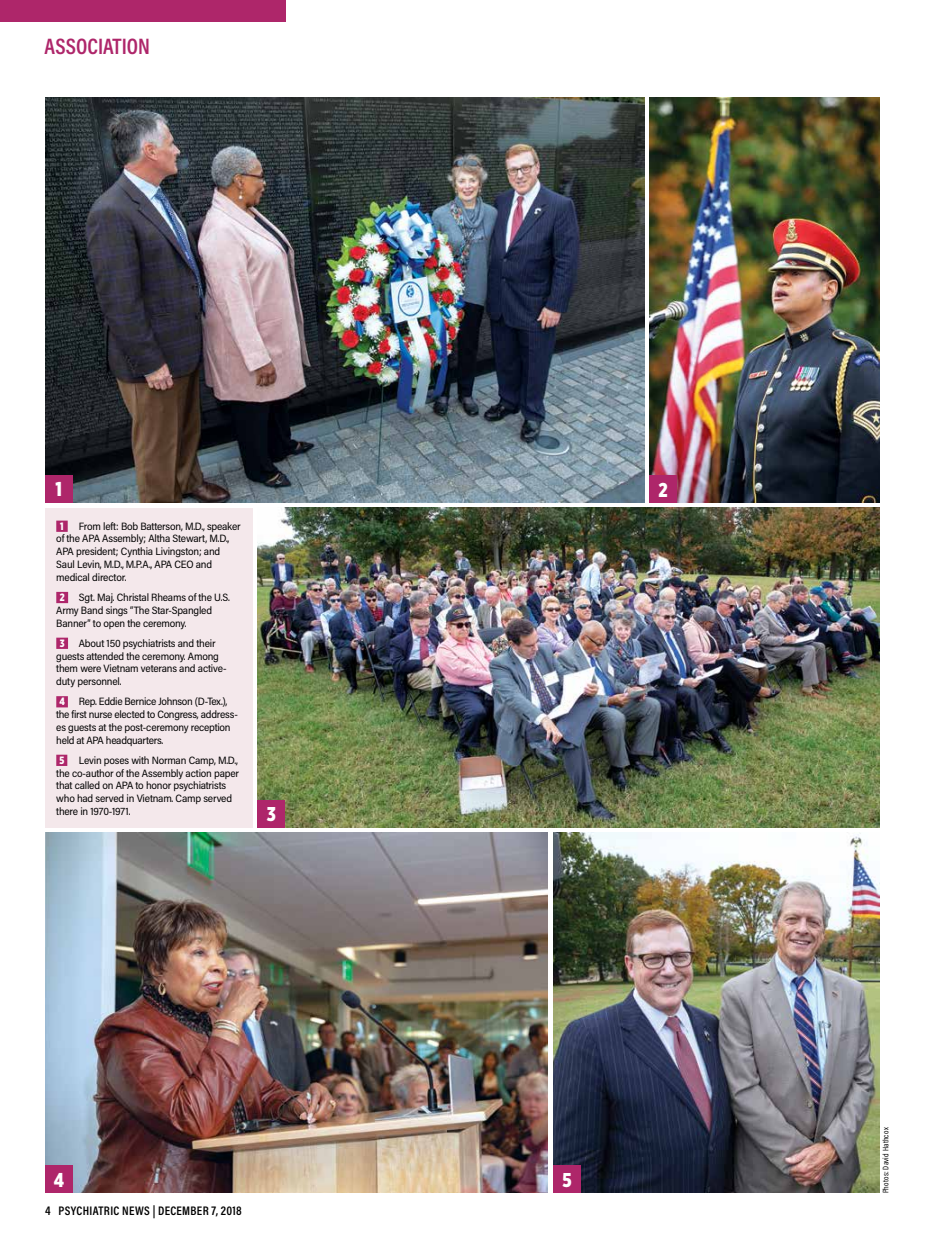
<style>
.page{position:relative;width:940px;height:1238px;background:#fff}
.page>*{position:absolute;margin:0;border:0;box-sizing:border-box;transform-origin:0 0}
.t1{font:600 22.5px "Acumin Pro Cond";color:#ae266a}
.t2{font:900 20px "Gotham X Narrow";color:#fff}
.t3{font:600 12.5px "Acumin Pro Cond";letter-spacing:.025em;color:#000}
.t4{font:10.62px/12.8px "Acumin Pro Semi Cond";letter-spacing:-.02em;color:#000}
.t5{font:900 10.62px "Gotham X Narrow";color:#fff}
.t6{font:8.12px "Acumin Pro Cond";letter-spacing:.025em;color:#000}
</style>
<div class="page">
<div style="left:0;top:0;width:285px;height:22px;background:#ae266a"></div>
<img style="left:45px;top:98px;width:599px;height:404px">
<img style="left:553px;top:832px;width:326px;height:360px">
<img style="left:649px;top:98px;width:230px;height:404px">
<img style="left:257px;top:508px;width:622px;height:319px">
<img style="left:45px;top:833px;width:502px;height:359px">
<div style="left:45px;top:508px;width:207px;height:319px;background:#f4e8eb"></div>
<div style="left:56px;top:520px;width:12px;height:12px;background:#ae266a"></div>
<div style="left:56px;top:592px;width:12px;height:11px;background:#ae266a"></div>
<div style="left:56px;top:637px;width:12px;height:12px;background:#ae266a"></div>
<div style="left:56px;top:696px;width:12px;height:11px;background:#ae266a"></div>
<div style="left:56px;top:754px;width:11px;height:12px;background:#ae266a"></div>
<div style="left:45px;top:475px;width:27px;height:27px;background:#ae266a"></div>
<div style="left:649px;top:475px;width:27px;height:27px;background:#ae266a"></div>
<div style="left:257px;top:800px;width:28px;height:27px;background:#ae266a"></div>
<div style="left:45px;top:1165px;width:28px;height:27px;background:#ae266a"></div>
<div style="left:553px;top:1165px;width:27px;height:27px;background:#ae266a"></div>
<h1 class="t1" style="left:45px;top:31px;width:107px">ASSOCIATION</h1>
<h2 class="t2" style="left:56px;top:477px;width:8px">1</h2>
<h2 class="t2" style="left:658px;top:477px;width:11px">2</h2>
<p class="t4" style="left:56px;top:519px;width:186px;text-indent:23px">From left: Bob Batterson, M.D., speaker of the APA Assembly; Altha Stewart, M.D., APA president; Cynthia Livingston; and Saul Levin, M.D., M.P.A., APA CEO and medical director.</p>
<p class="t5" style="left:60px;top:590px;width:6px">2</p>
<p class="t5" style="left:60px;top:519px;width:5px">1</p>
<p class="t4" style="left:56px;top:590px;width:175px;text-indent:23px">Sgt. Maj. Christal Rheams of the U.S.<br>Army Band sings “The Star-Spangled<br>Banner” to open the ceremony.</p>
<p class="t5" style="left:60px;top:636px;width:6px">3</p>
<p class="t4" style="left:56px;top:636px;width:172px;text-indent:23px">About 150 psychiatrists and their guests attended the ceremony. Among them were Vietnam veterans and active&shy;duty personnel.</p>
<p class="t5" style="left:59px;top:695px;width:7px">4</p>
<p class="t4" style="left:56px;top:695px;width:183px;text-indent:23px">Rep. Eddie Bernice Johnson (D-Tex.), the first nurse elected to Congress, address&shy;es guests at the post-ceremony reception held at APA headquarters.</p>
<p class="t5" style="left:59px;top:753px;width:6px">5</p>
<p class="t4" style="left:56px;top:753px;width:184px;text-indent:23px">Levin poses with Norman Camp, M.D., the co-author of the Assembly action paper that called on APA to honor psychiatrists who had served in Vietnam. Camp served there in 1970-1971.</p>
<h2 class="t2" style="left:267px;top:801px;width:11px">3</h2>
<h2 class="t2" style="left:54px;top:1167px;width:12px">4</h2>
<h2 class="t2" style="left:562px;top:1167px;width:11px">5</h2>
<p class="t3" style="left:45px;top:1202px;width:198px">4 PSYCHIATRIC NEWS | DECEMBER 7, 2018</p>
<p class="t6" style="left:880px;top:1193px;width:67px;rotate:-90deg">Photos: David Hathcox</p>
</div>
